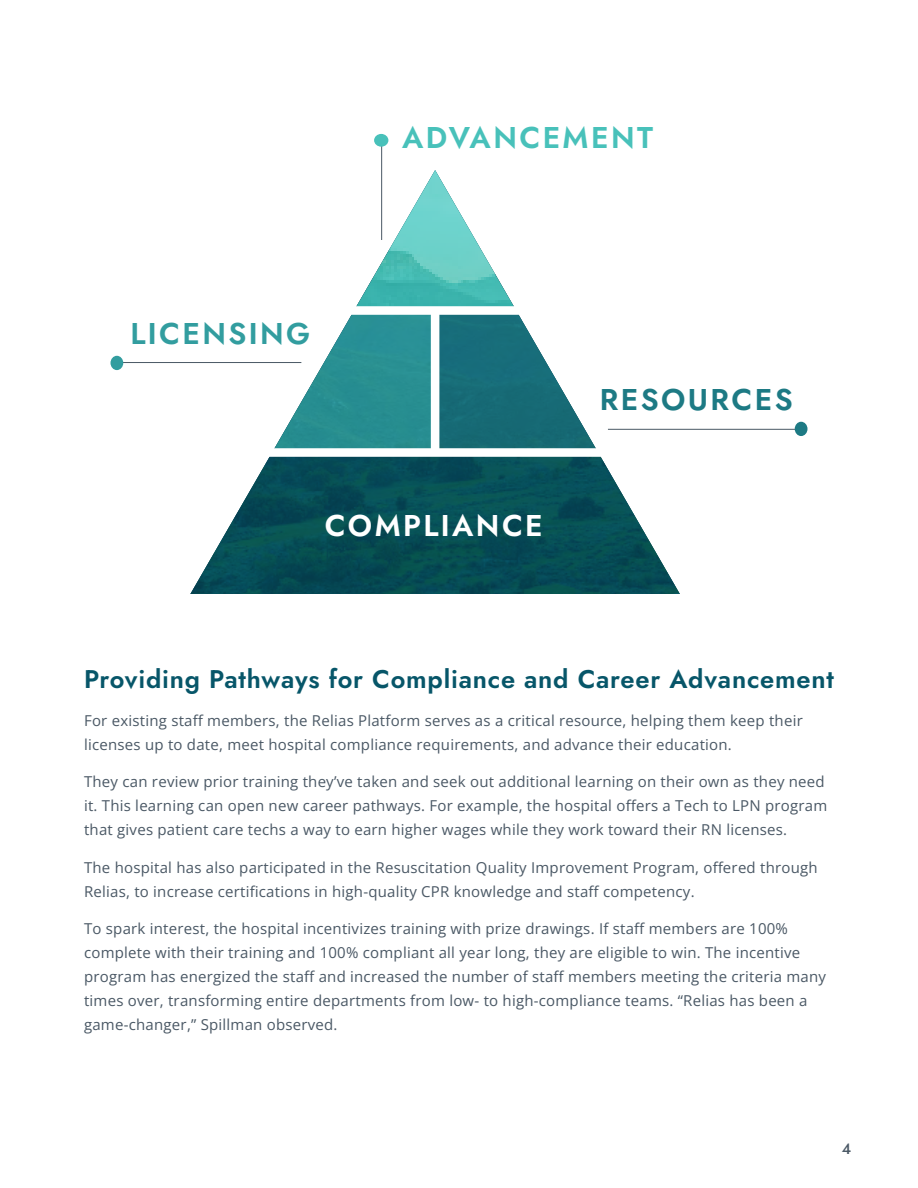
<style>
.page{position:relative;width:918px;height:1188px;background:#fff}
.page>*{position:absolute;margin:0;border:0;box-sizing:border-box;transform-origin:0 0}
.t1{font:600 30px "Jost";letter-spacing:.08em;color:#48c1ba}
.t2{font:600 30px "Jost";letter-spacing:.08em;color:#fff}
.t3{font:600 30px "Jost";letter-spacing:.08em;color:#329d9f}
.t4{font:600 30px "Jost";letter-spacing:.08em;color:#1d7a84}
.t5{font:600 25.5px "Jost";letter-spacing:.03em;color:#075669}
.t6{font:15px/24px "Open Sans";letter-spacing:.015em;color:#4a5865}
.t7{font:500 15px "Jost";color:#4a5865}
</style>
<div class="page">
<img style="left:190px;top:457px;width:490px;height:137px">
<svg style="left:356px;top:170px;width:240px;height:278px"></svg>
<img style="left:274px;top:315px;width:157px;height:133px">
<div style="left:431px;top:312px;width:8px;height:140px;background:#fff"></div>
<div style="left:233px;top:306px;width:403px;height:9px;background:#fff"></div>
<hr style="left:381px;top:138px;width:1px;height:102px;background:#4a5865">
<div style="left:374px;top:134px;width:14px;height:13px;background:#48c1ba;border-radius:50%"></div>
<hr style="left:115px;top:362px;width:186px;height:1px;background:#4a5865">
<div style="left:110px;top:356px;width:13px;height:14px;background:#329d9f;border-radius:50%"></div>
<hr style="left:608px;top:429px;width:195px;height:1px;background:#4a5865">
<div style="left:795px;top:422px;width:13px;height:14px;background:#1d7a84;border-radius:50%"></div>
<h1 class="t1" style="left:402px;top:117px;width:252px">ADVANCEMENT</h1>
<h1 class="t3" style="left:130px;top:313px;width:181px">LICENSING</h1>
<h1 class="t2" style="left:325px;top:505px;width:220px">COMPLIANCE</h1>
<h1 class="t4" style="left:600px;top:379px;width:195px">RESOURCES</h1>
<h2 class="t5" style="left:84px;top:662px;width:751px">Providing Pathways for Compliance and Career Advancement</h2>
<p class="t6" style="left:84px;top:708px;width:720px">For existing staff members, the Relias Platform serves as a critical resource, helping them keep their licenses up to date, meet hospital compliance requirements, and advance their education.</p>
<p class="t6" style="left:84px;top:770px;width:745px">They can review prior training they’ve taken and seek out additional learning on their own as they need it. This learning can open new career pathways. For example, the hospital offers a Tech to LPN program that gives patient care techs a way to earn higher wages while they work toward their RN licenses.</p>
<p class="t6" style="left:84px;top:855px;width:735px">The hospital has also participated in the Resuscitation Quality Improvement Program, offered through<br>Relias, to increase certifications in high-quality CPR knowledge and staff competency.</p>
<p class="t6" style="left:84px;top:917px;width:744px">To spark interest, the hospital incentivizes training with prize drawings. If staff members are 100% complete with their training and 100% compliant all year long, they are eligible to win. The incentive program has energized the staff and increased the number of staff members meeting the criteria many times over, transforming entire departments from low- to high-compliance teams. “Relias has been a game-changer,” Spillman observed.</p>
<p class="t7" style="left:842px;top:1138px;width:11px">4</p>
</div>
